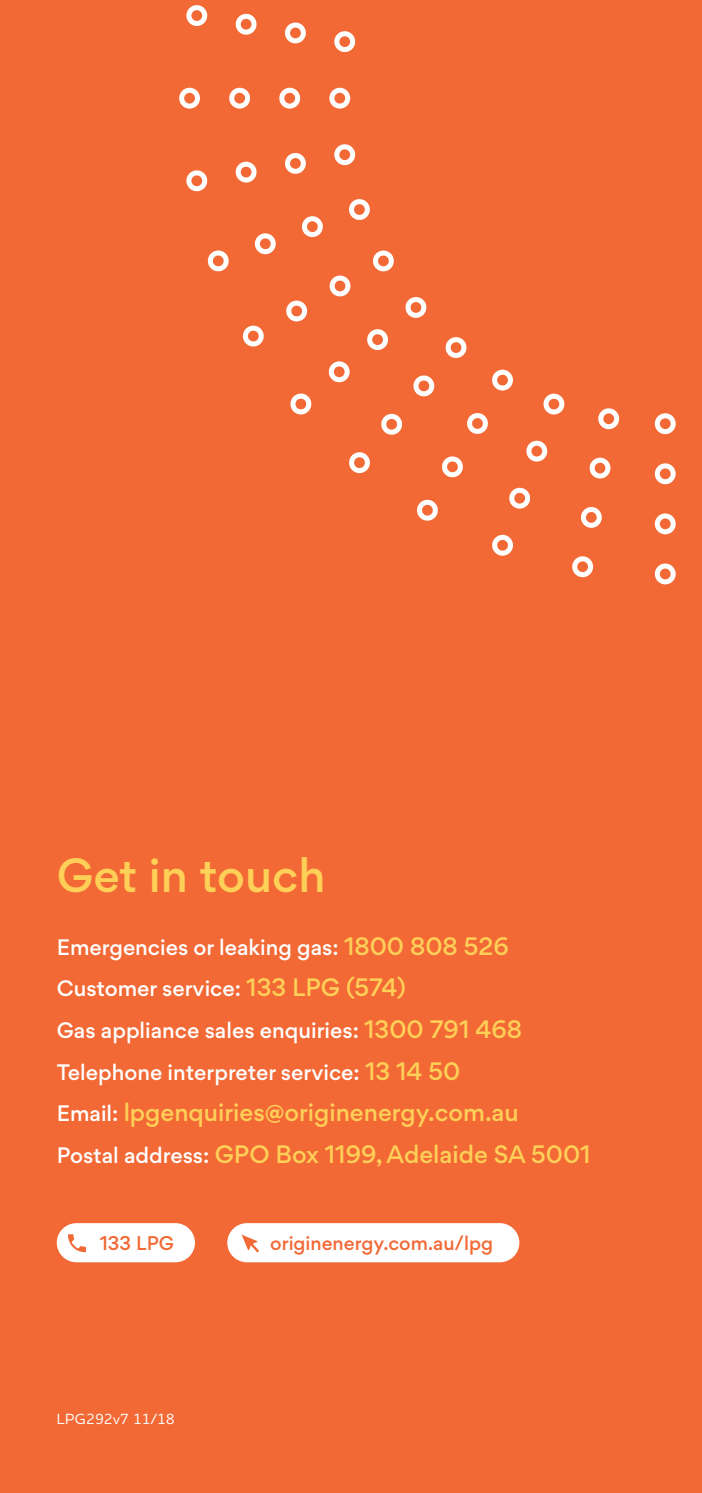
<style>
.page{position:relative;width:702px;height:1493px;background:#fff}
.page>*{position:absolute;margin:0;border:0;box-sizing:border-box;transform-origin:0 0}
.sub_head{font:500 43px "Origin Gordita";color:#fed058}
.body_copy{font:500 22.5px "Origin Gordita";color:#fed058}
.body_copy-2{font:500 20px "Origin Gordita";color:#fff}
.sub_2{font:500 17.75px "Origin Gordita";color:#f26935}
.t1{font:500 15px "Houschka Alt Pro";letter-spacing:.005em;color:#fff}
.s1{font-size:22.5px;color:#fed058}
.s2{font-size:20px;color:#fff}
</style>
<div class="page">
<div style="left:0;top:0;width:702px;height:1492px;background:#f26935"></div>
<svg style="left:179px;top:5px;width:497px;height:579px"></svg>
<svg style="left:57px;top:1223px;width:138px;height:38px;background:#fdf3ef"></svg>
<div style="left:227px;top:1223px;width:292px;height:38px;background:#fff"></div>
<p class="sub_head" style="left:57px;top:843px;width:270px">Get in touch</p>
<p class="body_copy-2" style="left:57px;top:931px;width:453px">Emergencies or leaking gas: <span class="s1">1800 808 526</span></p>
<p class="body_copy-2" style="left:57px;top:973px;width:351px">Customer service: <span class="s1">133 LPG (574)</span></p>
<p class="body_copy-2" style="left:57px;top:1015px;width:467px">Gas appliance sales enquiries: <span class="s1">1300 791 468</span></p>
<p class="body_copy-2" style="left:57px;top:1056px;width:405px">Telephone interpreter service: <span class="s1">13 14 50</span></p>
<p class="body_copy" style="left:57px;top:1095px;width:463px"><span class="s2">Email:</span> lpgenquiries@originenergy.com.au</p>
<p class="body_copy" style="left:57px;top:1137px;width:535px"><span class="s2">Postal address:</span> GPO Box 1199, Adelaide SA 5001</p>
<p class="sub_2" style="left:100px;top:1229px;width:76px">133 LPG</p>
<p class="sub_2" style="left:270px;top:1229px;width:224px">originenergy.com.au/lpg</p>
<p class="t1" style="left:57px;top:1409px;width:120px">LPG292v7 11/18</p>
</div>
